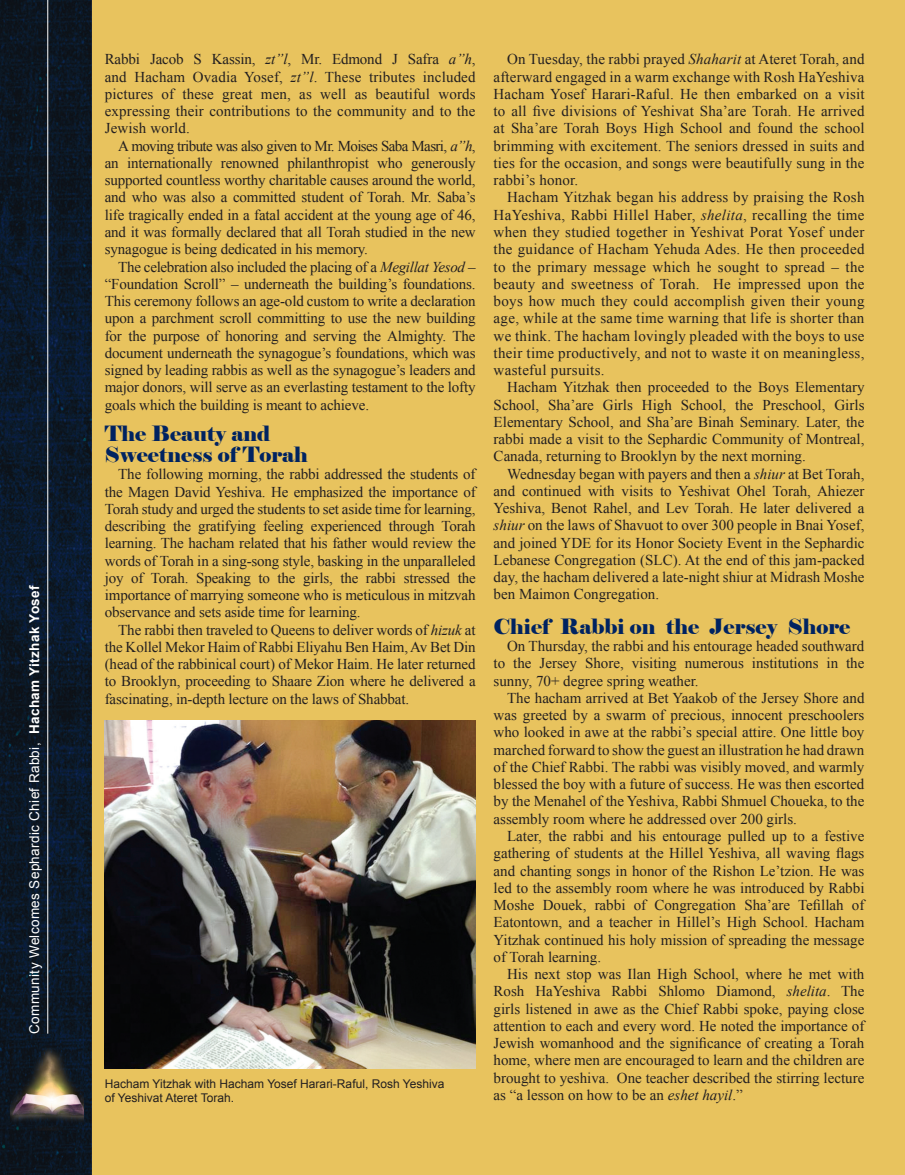
<style>
.page{position:relative;width:905px;height:1175px;background:#e8c35e}
.page>*{position:absolute;margin:0;border:0;box-sizing:border-box;transform-origin:0 0}
.t1{font:21px/21px "Elephant";color:#002361}
.t2{font:15px/17.2px "Times New Roman";color:#231f20;text-align:justify}
.t3{font:13.5px "Arial";letter-spacing:.025em;color:#fff}
.t4{font:12px/13.5px "Arial";color:#231f20}
.s1{font-weight:700}
.s2{font-style:italic}
</style>
<div class="page">
<img style="left:0;top:0;width:92px;height:1175px">
<hr style="left:47px;top:0;width:1px;height:1033px;background:#fff">
<img style="left:105px;top:721px;width:370px;height:347px">
<p class="t3" style="left:26px;top:1033px;width:450px;rotate:-90deg">Community Welcomes Sephardic Chief Rabbi, <span class="s1">Hacham Yitzhak Yosef</span></p>
<p class="t2" style="left:105px;top:51px;width:372px">Rabbi Jacob S Kassin, <span class="s2">zt”l</span>, Mr. Edmond J Safra <span class="s2">a”h</span>, and Hacham Ovadia Yosef, <span class="s2">zt”l</span>. These tributes included pictures of these great men, as well as beautiful words expressing their contributions to the community and to the Jewish world.</p>
<p class="t2" style="left:105px;top:137px;width:372px;text-indent:14px">A moving tribute was also given to Mr. Moises Saba Masri, <span class="s2">a”h</span>, an internationally renowned philanthropist who generously supported countless worthy charitable causes around the world, and who was also a committed student of Torah. Mr. Saba’s life tragically ended in a fatal accident at the young age of 46, and it was formally declared that all Torah studied in the new synagogue is being dedicated in his memory.</p>
<p class="t2" style="left:105px;top:258px;width:372px;text-indent:13px">The celebration also included the placing of a <span class="s2">Megillat Yesod</span> – “Foundation Scroll” – underneath the building’s foundations.<br>This ceremony follows an age-old custom to write a declaration upon a parchment scroll committing to use the new building for the purpose of honoring and serving the Almighty. The document underneath the synagogue’s foundations, which was signed by leading rabbis as well as the synagogue’s leaders and major donors, will serve as an everlasting testament to the lofty goals which the building is meant to achieve.</p>
<h1 class="t1" style="left:105px;top:423px;width:204px">The Beauty and<br>Sweetness of Torah</h1>
<p class="t2" style="left:105px;top:465px;width:372px;text-indent:14px">The following morning, the rabbi addressed the students of the Magen David Yeshiva. He emphasized the importance of Torah study and urged the students to set aside time for learning, describing the gratifying feeling experienced through Torah learning. The hacham related that his father would review the words of Torah in a sing-song style, basking in the unparalleled joy of Torah. Speaking to the girls, the rabbi stressed the importance of marrying someone who is meticulous in mitzvah observance and sets aside time for learning.</p>
<p class="t2" style="left:105px;top:621px;width:372px;text-indent:13px">The rabbi then traveled to Queens to deliver words of <span class="s2">hizuk</span> at the Kollel Mekor Haim of Rabbi Eliyahu Ben Haim, Av Bet Din (head of the rabbinical court) of Mekor Haim. He later returned to Brooklyn, proceeding to Shaare Zion where he delivered a fascinating, in-depth lecture on the laws of Shabbat.</p>
<p class="t4" style="left:105px;top:1077px;width:341px">Hacham Yitzhak with Hacham Yosef Harari-Raful, Rosh Yeshiva of Yeshivat Ateret Torah.</p>
<p class="t2" style="left:493px;top:51px;width:372px;text-indent:14px">On Tuesday, the rabbi prayed <span class="s2">Shaharit</span> at Ateret Torah, and afterward engaged in a warm exchange with Rosh HaYeshiva Hacham Yosef Harari-Raful. He then embarked on a visit to all five divisions of Yeshivat Sha’are Torah. He arrived at Sha’are Torah Boys High School and found the school brimming with excitement. The seniors dressed in suits and ties for the occasion, and songs were beautifully sung in the rabbi’s honor.</p>
<p class="t2" style="left:493px;top:189px;width:372px;text-indent:14px">Hacham Yitzhak began his address by praising the Rosh HaYeshiva, Rabbi Hillel Haber, <span class="s2">shelita</span>, recalling the time when they studied together in Yeshivat Porat Yosef under the guidance of Hacham Yehuda Ades. He then proceeded to the primary message which he sought to spread – the beauty and sweetness of Torah. He impressed upon the boys how much they could accomplish given their young age, while at the same time warning that life is shorter than we think. The hacham lovingly pleaded with the boys to use their time productively, and not to waste it on meaningless, wasteful pursuits.</p>
<p class="t2" style="left:493px;top:378px;width:372px;text-indent:14px">Hacham Yitzhak then proceeded to the Boys Elementary School, Sha’are Girls High School, the Preschool, Girls Elementary School, and Sha’are Binah Seminary. Later, the rabbi made a visit to the Sephardic Community of Montreal, Canada, returning to Brooklyn by the next morning.</p>
<p class="t2" style="left:493px;top:465px;width:372px;text-indent:14px">Wednesday began with payers and then a <span class="s2">shiur</span> at Bet Torah, and continued with visits to Yeshivat Ohel Torah, Ahiezer Yeshiva, Benot Rahel, and Lev Torah. He later delivered a <span class="s2">shiur</span> on the laws of Shavuot to over 300 people in Bnai Yosef, and joined YDE for its Honor Society Event in the Sephardic Lebanese Congregation (SLC). At the end of this jam-packed day, the hacham delivered a late-night shiur at Midrash Moshe ben Maimon Congregation.</p>
<h1 class="t1" style="left:493px;top:616px;width:358px">Chief Rabbi on the Jersey Shore</h1>
<p class="t2" style="left:493px;top:637px;width:372px;text-indent:14px">On Thursday, the rabbi and his entourage headed southward to the Jersey Shore, visiting numerous institutions in the sunny, 70+ degree spring weather.</p>
<p class="t2" style="left:493px;top:689px;width:372px;text-indent:14px">The hacham arrived at Bet Yaakob of the Jersey Shore and was greeted by a swarm of precious, innocent preschoolers who looked in awe at the rabbi’s special attire. One little boy marched forward to show the guest an illustration he had drawn of the Chief Rabbi. The rabbi was visibly moved, and warmly blessed the boy with a future of success. He was then escorted by the Menahel of the Yeshiva, Rabbi Shmuel Choueka, to the assembly room where he addressed over 200 girls.</p>
<p class="t2" style="left:493px;top:827px;width:372px;text-indent:14px">Later, the rabbi and his entourage pulled up to a festive gathering of students at the Hillel Yeshiva, all waving flags and chanting songs in honor of the Rishon Le’tzion. He was led to the assembly room where he was introduced by Rabbi Moshe Douek, rabbi of Congregation Sha’are Tefillah of Eatontown, and a teacher in Hillel’s High School. Hacham Yitzhak continued his holy mission of spreading the message of Torah learning.</p>
<p class="t2" style="left:493px;top:965px;width:372px;text-indent:14px">His next stop was Ilan High School, where he met with Rosh HaYeshiva Rabbi Shlomo Diamond, <span class="s2">shelita</span>. The girls listened in awe as the Chief Rabbi spoke, paying close attention to each and every word. He noted the importance of Jewish womanhood and the significance of creating a Torah home, where men are encouraged to learn and the children are brought to yeshiva. One teacher described the stirring lecture as “a lesson on how to be an <span class="s2">eshet hayil</span>.”</p>
</div>
